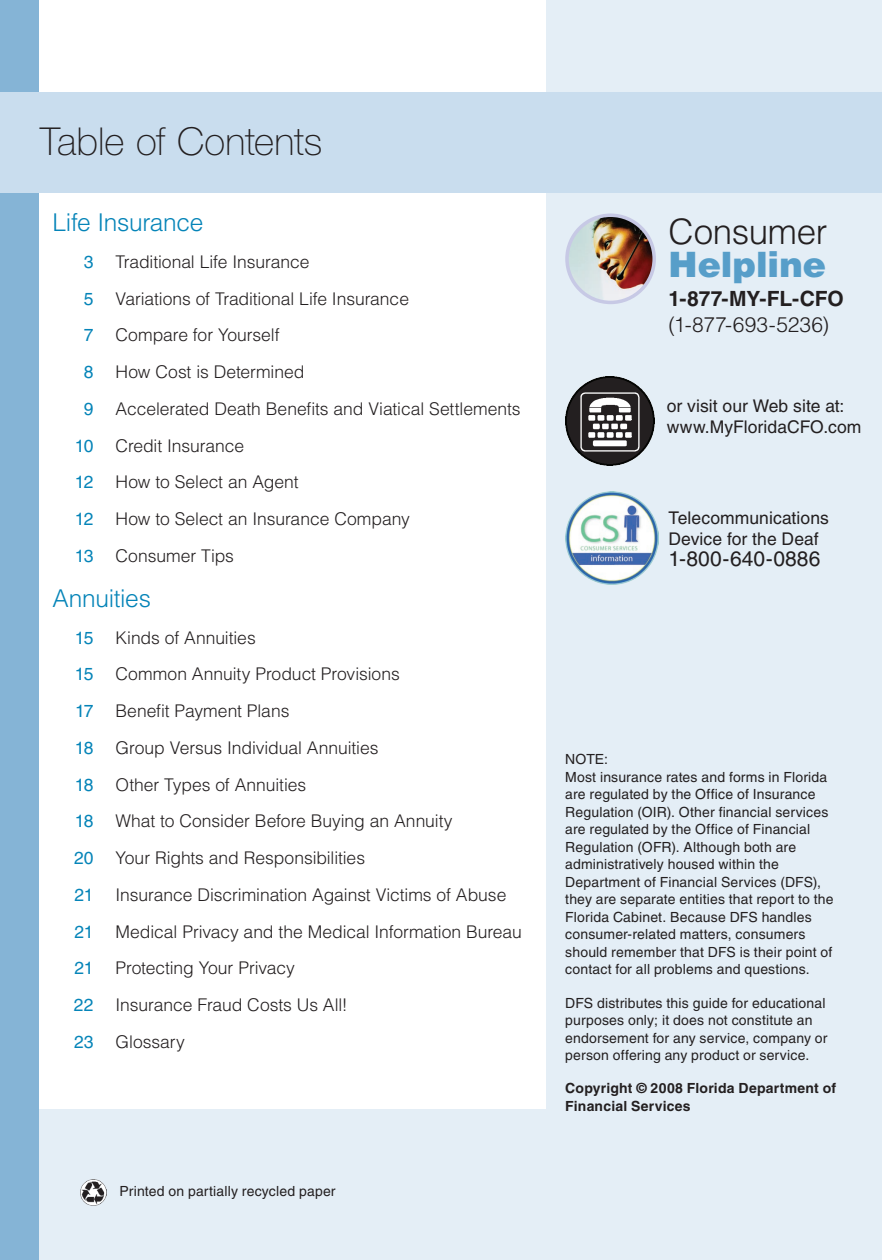
<style>
.page{position:relative;width:882px;height:1260px;background:#fff}
.page>*{position:absolute;margin:0;border:0;box-sizing:border-box;transform-origin:0 0}
.t1{font:100 38.5px "Helvetica Neue LT Std";letter-spacing:-.005em;color:#231f20}
.t2{font:300 35px "Helvetica LT Std";letter-spacing:-.01em;color:#231f20}
.t3{font:900 35px "Helvetica LT Std";color:#579ec9}
.t4{font:300 24.5px "Helvetica LT Std";letter-spacing:-.015em;color:#0584b8}
.t5{font:300 21px "Helvetica LT Std";color:#231f20}
.t6{font:700 21px "Helvetica LT Std";color:#231f20}
.t7{font:21px "Helvetica LT Std";letter-spacing:.005em;color:#231f20}
.t8{font:300 17.5px/36.8px "Helvetica LT Std";letter-spacing:-.005em;color:#231f20}
.t9{font:17.5px/21px "Helvetica LT Std";letter-spacing:.005em;color:#231f20}
.t10{font:17.5px/36.8px "Helvetica LT Std";letter-spacing:-.05em;color:#0584b8;text-align:center}
.t11{font:14px/17.5px "Helvetica LT Std";letter-spacing:.015em;color:#231f20}
.t12{font:700 14px/17.5px "Helvetica LT Std";letter-spacing:.015em;color:#231f20}
</style>
<div class="page">
<div style="left:546px;top:0;width:336px;height:1260px;background:#e4eef6"></div>
<div style="left:0;top:1110px;width:604px;height:150px;background:#e4eef6"></div>
<div style="left:0;top:0;width:38px;height:1260px;background:#85b4d6"></div>
<img style="left:568px;top:216px;width:86px;height:85px">
<div style="left:565px;top:214px;width:91px;height:90px;border:4px solid #c7c9e5;border-radius:50%"></div>
<div style="left:0;top:92px;width:882px;height:100px;background:#c9ddee"></div>
<img style="left:565px;top:492px;width:93px;height:92px">
<img style="left:80px;top:1180px;width:27px;height:26px">
<img style="left:565px;top:376px;width:89px;height:90px">
<h1 class="t1" style="left:40px;top:120px;width:284px">Table of Contents</h1>
<h3 class="t4" style="left:52px;top:207px;width:153px">Life Insurance</h3>
<p class="t8" style="left:116px;top:243px;width:407px">Traditional Life Insurance<br>Variations of Traditional Life Insurance<br>Compare for Yourself<br>How Cost is Determined<br>Accelerated Death Benefits and Viatical Settlements<br>Credit Insurance<br>How to Select an Agent<br>How to Select an Insurance Company<br>Consumer Tips</p>
<h3 class="t4" style="left:52px;top:583px;width:100px">Annuities</h3>
<p class="t8" style="left:116px;top:619px;width:408px">Kinds of Annuities<br>Common Annuity Product Provisions<br>Benefit Payment Plans<br>Group Versus Individual Annuities<br>Other Types of Annuities<br>What to Consider Before Buying an Annuity<br>Your Rights and Responsibilities<br>Insurance Discrimination Against Victims of Abuse<br>Medical Privacy and the Medical Information Bureau<br>Protecting Your Privacy<br>Insurance Fraud Costs Us All!<br>Glossary</p>
<p class="t10" style="left:75px;top:243px;width:20px">3<br>5<br>7<br>8<br>9<br>10<br>12<br>12<br>13</p>
<p class="t10" style="left:74px;top:619px;width:21px;text-align:justify">15<br>15<br>17<br>18<br>18<br>18<br>20<br>21<br>21<br>21<br>22<br>23</p>
<p class="t11" style="left:120px;top:1183px;width:218px">Printed on partially recycled paper</p>
<h2 class="t2" style="left:668px;top:210px;width:160px">Consumer</h2>
<h2 class="t3" style="left:668px;top:242px;width:159px">Helpline</h2>
<h3 class="t6" style="left:668px;top:285px;width:177px">1-877-MY-FL-CFO</h3>
<h3 class="t5" style="left:668px;top:311px;width:162px">(1-877-693-5236)</h3>
<p class="t9" style="left:667px;top:395px;width:196px">or visit our Web site at: www.MyFloridaCFO.com</p>
<p class="t9" style="left:668px;top:507px;width:162px">Telecommunications<br>Device for the Deaf</p>
<h3 class="t7" style="left:668px;top:547px;width:153px">1-800-640-0886</h3>
<p class="t11" style="left:565px;top:751px;width:270px">NOTE:<br>Most insurance rates and forms in Florida are regulated by the Office of Insurance Regulation (OIR). Other financial services are regulated by the Office of Financial Regulation (OFR). Although both are administratively housed within the Department of Financial Services (DFS), they are separate entities that report to the Florida Cabinet. Because DFS handles consumer-related matters, consumers should remember that DFS is their point of contact for all problems and questions.</p>
<p class="t11" style="left:565px;top:994px;width:264px">DFS distributes this guide for educational purposes only; it does not constitute an endorsement for any service, company or person offering any product or service.</p>
<p class="t12" style="left:565px;top:1079px;width:272px">Copyright © 2008 Florida Department of<br>Financial Services</p>
</div>
